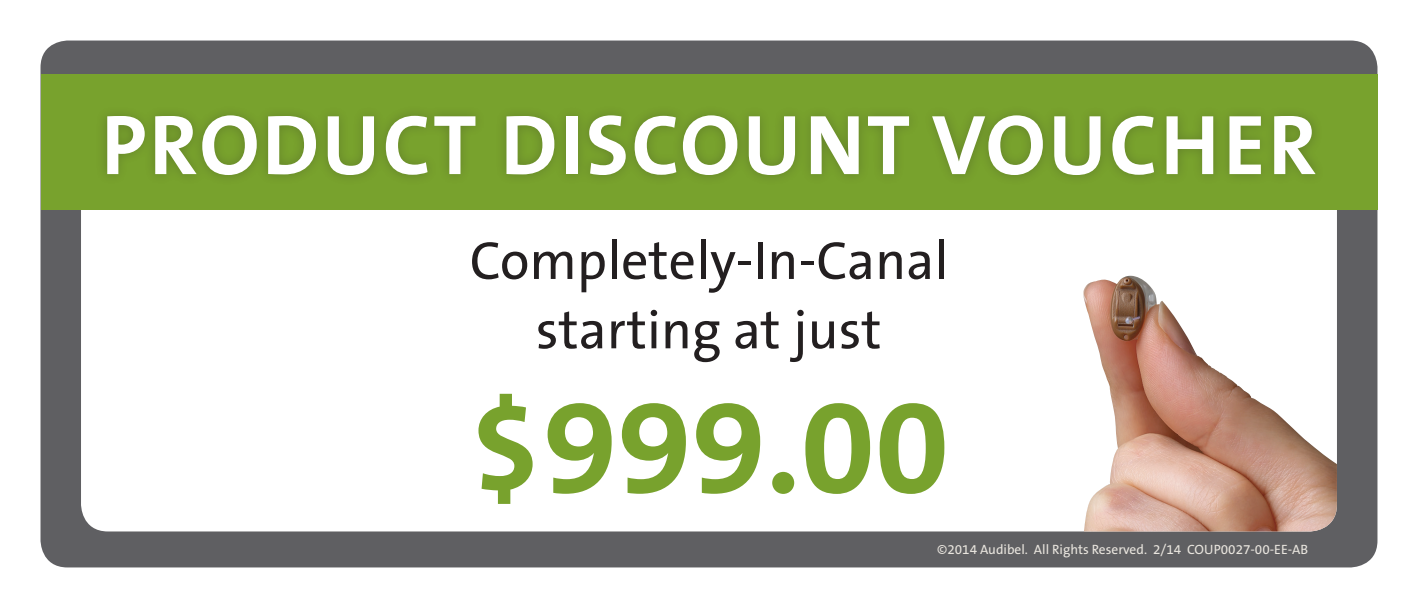
<style>
.page{position:relative;width:1418px;height:608px;background:#fff}
.page>*{position:absolute;margin:0;border:0;box-sizing:border-box;transform-origin:0 0}
.t1{font:700 135px "The Sans B7";color:#78a22d}
.t2{font:700 85.5px "The Sans B7";letter-spacing:.03em;color:#fff}
.t3{font:54px "The Sans B5 Plain";color:#231f20}
.t4{font:13.5px "The Sans B5 Plain";color:#e9e5de}
</style>
<div class="page">
<div style="left:40px;top:40px;width:1337px;height:527px;background:#5f5f62;border-radius:27px"></div>
<div style="left:81px;top:90px;width:1255px;height:441px;background:#fff;border-radius:27px"></div>
<img style="left:1083px;top:276px;width:253px;height:255px">
<div style="left:40px;top:75px;width:1337px;height:135px;background:#78a22d"></div>
<div style="left:95px;top:104px;width:1231px;height:82px;background:#231f20;opacity:.25"></div>
<p class="t2" style="left:101px;top:99px;width:1217px">PRODUCT DISCOUNT VOUCHER</p>
<p class="t3" style="left:469px;top:231px;width:480px">Completely-In-Canal</p>
<p class="t3" style="left:535px;top:301px;width:347px">starting at just</p>
<p class="t1" style="left:469px;top:374px;width:482px">$999.00</p>
<p class="t4" style="left:937px;top:542px;width:372px">©2014 Audibel. All Rights Reserved. 2/14 COUP0027-00-EE-AB</p>
</div>
